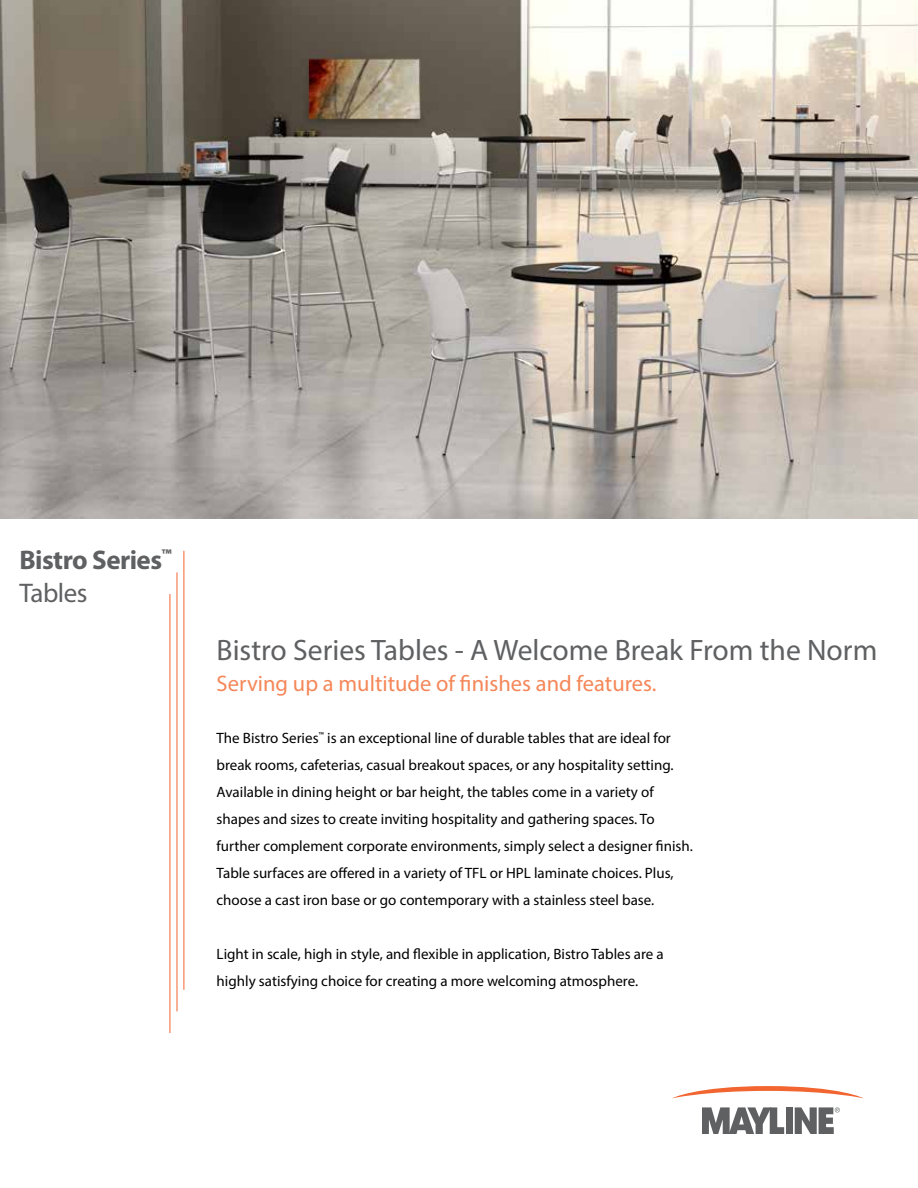
<style>
.page{position:relative;width:918px;height:1188px;background:#fff}
.page>*{position:absolute;margin:0;border:0;box-sizing:border-box;transform-origin:0 0}
.t1{font:29.7px "Myriad Pro";color:#5f6062}
.t2{font:700 27px/33px "Myriad Pro";letter-spacing:-.02em;color:#5f6062}
.t3{font:22.5px "Myriad Pro";color:#f58759}
.t4{font:15px/27px "Myriad Pro";color:#000}
.s1{font-weight:400}
</style>
<div class="page">
<img style="left:0;top:0;width:918px;height:518px">
<svg style="left:672px;top:1086px;width:191px;height:12px"></svg>
<svg style="left:795px;top:1107px;width:45px;height:27px"></svg>
<div style="left:786px;top:1107px;width:7px;height:27px;background:#5f6062"></div>
<svg style="left:702px;top:1107px;width:82px;height:27px"></svg>
<hr style="left:177px;top:572px;width:1px;height:439px;background:#f26531">
<hr style="left:184px;top:551px;width:1px;height:439px;background:#f26531">
<hr style="left:170px;top:594px;width:1px;height:439px;background:#f26531">
<h2 class="t2" style="left:19px;top:542px;width:154px">Bistro Series<sup>™<br></sup><span class="s1">Tables</span></h2>
<h1 class="t1" style="left:217px;top:631px;width:662px">Bistro Series Tables - A Welcome Break From the Norm</h1>
<h3 class="t3" style="left:217px;top:670px;width:441px">Serving up a multitude of finishes and features.</h3>
<p class="t4" style="left:217px;top:724px;width:478px">The Bistro Series<sup>™</sup> is an exceptional line of durable tables that are ideal for break rooms, cafeterias, casual breakout spaces, or any hospitality setting.<br>Available in dining height or bar height, the tables come in a variety of shapes and sizes to create inviting hospitality and gathering spaces. To further complement corporate environments, simply select a designer finish.<br>Table surfaces are offered in a variety of TFL or HPL laminate choices. Plus, choose a cast iron base or go contemporary with a stainless steel base.</p>
<p class="t4" style="left:217px;top:940px;width:449px">Light in scale, high in style, and flexible in application, Bistro Tables are a highly satisfying choice for creating a more welcoming atmosphere.</p>
</div>
